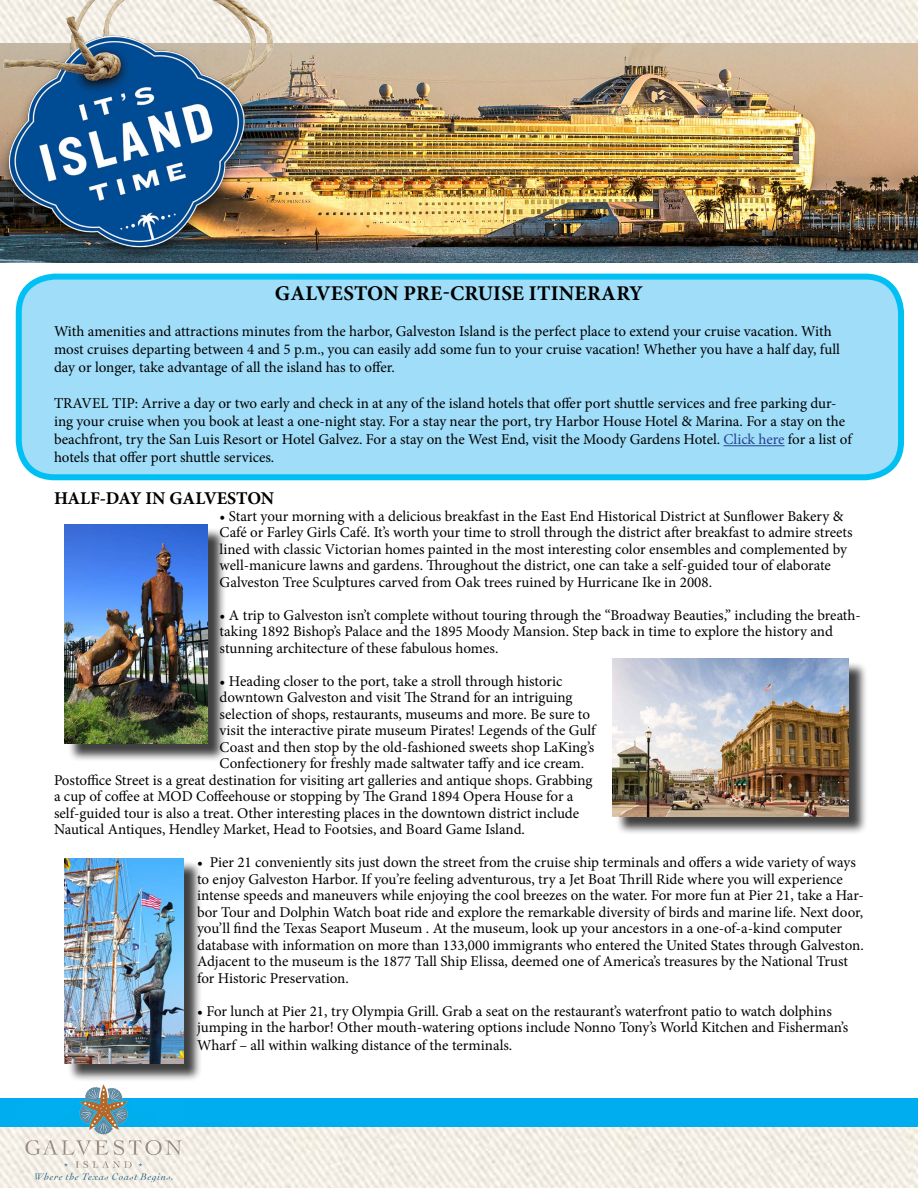
<style>
.page{position:relative;width:918px;height:1188px;background:#fff}
.page>*{position:absolute;margin:0;border:0;box-sizing:border-box;transform-origin:0 0}
.t1{font:700 21px "Minion Pro";letter-spacing:.01em;color:#000}
.t2{font:700 18px "Minion Pro";letter-spacing:-.005em;color:#000}
.t3{font:15px/16.5px "Minion Pro";letter-spacing:-.005em;color:#000}
.s1{color:#25408f}
</style>
<div class="page">
<img style="left:0;top:0;width:918px;height:1188px">
<div style="left:0;top:43px;width:918px;height:1066px;background:#fff"></div>
<img style="left:295px;top:43px;width:623px;height:219px">
<div style="left:19px;top:277px;width:882px;height:200px;background:#9fddf9;border-radius:36px"></div>
<div style="left:16px;top:274px;width:888px;height:206px;border:6px solid #00c0f3;border-radius:36px"></div>
<hr style="left:724px;top:445px;width:61px;height:1px;background:#25408f">
<div style="left:67px;top:527px;width:159px;height:235px;background:#000;opacity:.75"></div>
<img style="left:65px;top:525px;width:143px;height:218px">
<div style="left:615px;top:661px;width:252px;height:174px;background:#000;opacity:.75"></div>
<img style="left:612px;top:658px;width:237px;height:158px">
<img style="left:0;top:0;width:295px;height:280px">
<div style="left:0;top:1098px;width:918px;height:29px;background:#00aeef"></div>
<img style="left:23px;top:1084px;width:161px;height:102px">
<div style="left:67px;top:861px;width:135px;height:221px;background:#000;opacity:.75"></div>
<img style="left:64px;top:858px;width:120px;height:205px">
<h1 class="t1" style="left:275px;top:279px;width:370px">GALVESTON PRE-CRUISE ITINERARY</h1>
<p class="t3" style="left:54px;top:323px;width:788px;line-height:18px">With amenities and attractions minutes from the harbor, Galveston Island is the perfect place to extend your cruise vacation. With most cruises departing between 4 and 5 p.m., you can easily add some fun to your cruise vacation! Whether you have a half day, full day or longer, take advantage of all the island has to offer.</p>
<p class="t3" style="left:54px;top:395px;width:799px;line-height:18px">TRAVEL TIP: Arrive a day or two early and check in at any of the island hotels that offer port shuttle services and free parking dur&shy;ing your cruise when you book at least a one-night stay. For a stay near the port, try Harbor House Hotel &amp; Marina. For a stay on the beachfront, try the San Luis Resort or Hotel Galvez. For a stay on the West End, visit the Moody Gardens Hotel. <span class="s1">Click here</span> for a list of hotels that offer port shuttle services.</p>
<p class="t2" style="left:54px;top:486px;width:222px">HALF-DAY IN GALVESTON</p>
<p class="t3" style="left:220px;top:508px;width:635px">• Start your morning with a delicious breakfast in the East End Historical District at Sunflower Bakery &amp; Café or Farley Girls Café. It’s worth your time to stroll through the district after breakfast to admire streets lined with classic Victorian homes painted in the most interesting color ensembles and complemented by well-manicure lawns and gardens. Throughout the district, one can take a self-guided tour of elaborate Galveston Tree Sculptures carved from Oak trees ruined by Hurricane Ike in 2008.</p>
<p class="t3" style="left:220px;top:607px;width:643px">• A trip to Galveston isn’t complete without touring through the “Broadway Beauties,” including the breath&shy;taking 1892 Bishop’s Palace and the 1895 Moody Mansion. Step back in time to explore the history and stunning architecture of these fabulous homes.</p>
<p class="t3" style="left:220px;top:673px;width:344px">• Heading closer to the port, take a stroll through historic</p>
<p class="t3" style="left:220px;top:690px;width:354px">downtown Galveston and visit The Strand for an intriguing</p>
<p class="t3" style="left:220px;top:706px;width:372px">selection of shops, restaurants, museums and more. Be sure to</p>
<p class="t3" style="left:220px;top:723px;width:378px">visit the interactive pirate museum Pirates! Legends of the Gulf</p>
<p class="t3" style="left:220px;top:739px;width:376px">Coast and then stop by the old-fashioned sweets shop LaKing’s</p>
<p class="t3" style="left:220px;top:756px;width:366px">Confectionery for freshly made saltwater taffy and ice cream.</p>
<p class="t3" style="left:54px;top:772px;width:540px">Postoffice Street is a great destination for visiting art galleries and antique shops. Grabbing</p>
<p class="t3" style="left:54px;top:789px;width:521px">a cup of coffee at MOD Coffeehouse or stopping by The Grand 1894 Opera House for a</p>
<p class="t3" style="left:54px;top:805px;width:527px">self-guided tour is also a treat. Other interesting places in the downtown district include</p>
<p class="t3" style="left:54px;top:822px;width:472px">Nautical Antiques, Hendley Market, Head to Footsies, and Board Game Island.</p>
<p class="t3" style="left:197px;top:855px;width:668px">• Pier 21 conveniently sits just down the street from the cruise ship terminals and offers a wide variety of ways to enjoy Galveston Harbor. If you’re feeling adventurous, try a Jet Boat Thrill Ride where you will experience intense speeds and maneuvers while enjoying the cool breezes on the water. For more fun at Pier 21, take a Har&shy;bor Tour and Dolphin Watch boat ride and explore the remarkable diversity of birds and marine life. Next door, you’ll find the Texas Seaport Museum . At the museum, look up your ancestors in a one-of-a-kind computer database with information on more than 133,000 immigrants who entered the United States through Galveston.<br>Adjacent to the museum is the 1877 Tall Ship Elissa, deemed one of America’s treasures by the National Trust for Historic Preservation.</p>
<p class="t3" style="left:197px;top:1003px;width:653px">• For lunch at Pier 21, try Olympia Grill. Grab a seat on the restaurant’s waterfront patio to watch dolphins jumping in the harbor! Other mouth-watering options include Nonno Tony’s World Kitchen and Fisherman’s</p>
<p class="t3" style="left:197px;top:1038px;width:317px">Wharf – all within walking distance of the terminals.</p>
</div>
